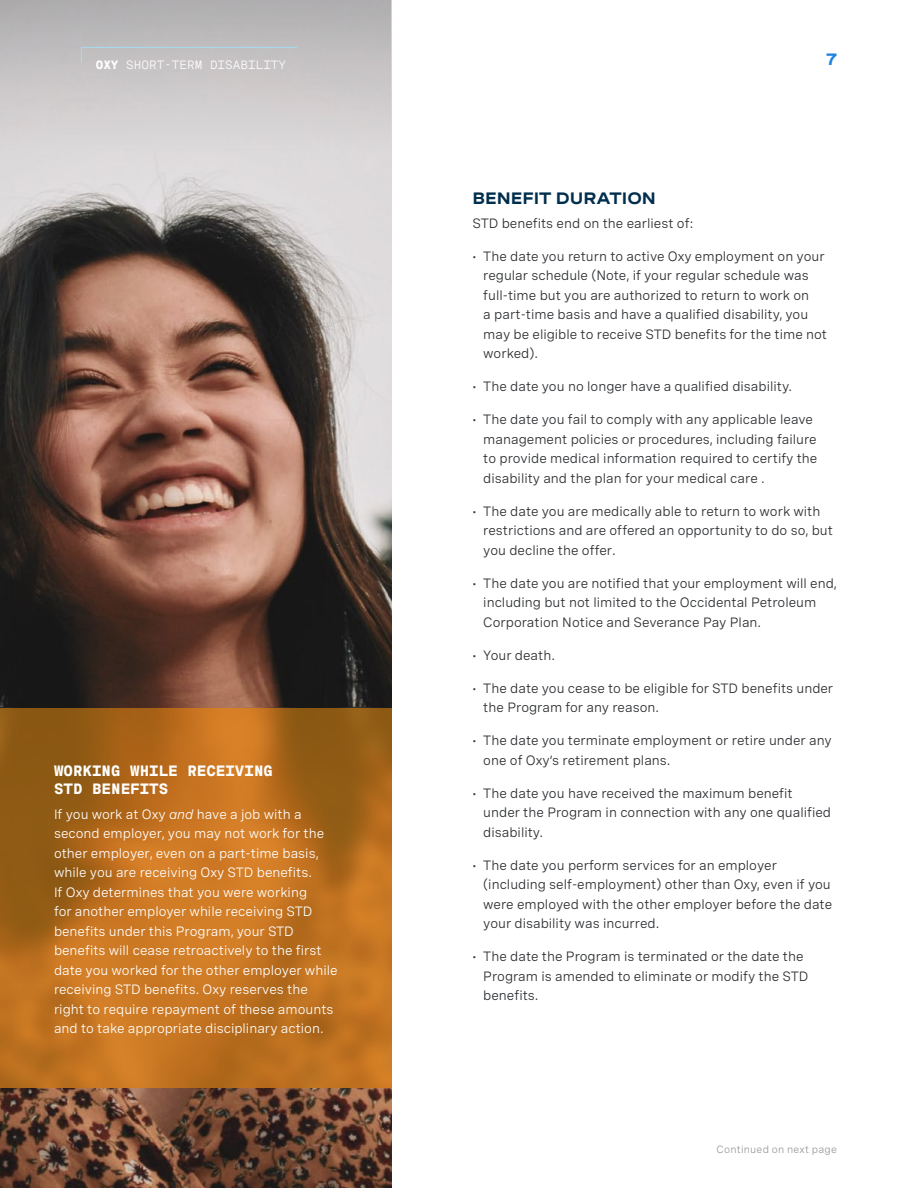
<style>
.page{position:relative;width:918px;height:1188px;background:#fff}
.page>*{position:absolute;margin:0;border:0;box-sizing:border-box;transform-origin:0 0}
.t1{font:700 16.5px "Spezia Extended";color:#002e4d}
.t2{font:700 16.5px "Spezia Mono";color:#1d83de}
.t3{font:700 15px/18px "Spezia Mono";color:#fff}
.t4{font:13.5px/19.5px "Spezia";color:#2b2d30}
.t5{font:13.5px/19.5px "Spezia";color:#fff}
.t6{font:12px "Spezia Mono";color:#fff}
.t7{font:10.5px "Spezia";letter-spacing:.02em;color:#98999b}
.s1{font-weight:700}
.s2{font-style:italic}
.s3{font-size:12px}
</style>
<div class="page">
<img style="left:0;top:162px;width:392px;height:1026px">
<svg style="left:0;top:708px;width:392px;height:380px;background:#b86e1e"></svg>
<div style="left:0;top:0;width:392px;height:162px;background:linear-gradient(to bottom,#b0aeaf,#e0ddde)"></div>
<div style="left:81px;top:47px;width:217px;height:17px;background:#c3c1c1"></div>
<p class="t6" style="left:96px;top:55px;width:192px"><span class="s1">OXY</span> SHORT-TERM DISABILITY</p>
<p class="t2" style="left:827px;top:46px;width:12px">7</p>
<p class="t3" style="left:54px;top:761px;width:221px">WORKING WHILE RECEIVING<br>STD BENEFITS</p>
<p class="t5" style="left:54px;top:804px;width:285px">If you work at Oxy <span class="s2">and</span> have a job with a second employer, you may not work for the other employer, even on a part-time basis, while you are receiving Oxy STD benefits.<br>If Oxy determines that you were working<br>for another employer while receiving STD benefits under this Program, your STD benefits will cease retroactively to the first date you worked for the other employer while receiving STD benefits. Oxy reserves the right to require repayment of these amounts and to take appropriate disciplinary action.</p>
<p class="t1" style="left:472px;top:185px;width:185px">BENEFIT DURATION</p>
<p class="t4" style="left:472px;top:212px;width:222px">STD benefits end on the earliest of:</p>
<p class="t4" style="left:483px;top:245px;width:345px;text-indent:-11px"><span class="s3">•</span> The date you return to active Oxy employment on your regular schedule (Note, if your regular schedule was full-time but you are authorized to return to work on<br>a part-time basis and have a qualified disability, you may be eligible to receive STD benefits for the time not worked).</p>
<p class="t4" style="left:472px;top:376px;width:321px"><span class="s3">•</span> The date you no longer have a qualified disability.</p>
<p class="t4" style="left:483px;top:409px;width:336px;text-indent:-11px"><span class="s3">•</span> The date you fail to comply with any applicable leave management policies or procedures, including failure to provide medical information required to certify the disability and the plan for your medical care .</p>
<p class="t4" style="left:483px;top:500px;width:351px;text-indent:-11px"><span class="s3">•</span> The date you are medically able to return to work with restrictions and are offered an opportunity to do so, but you decline the offer.</p>
<p class="t4" style="left:483px;top:572px;width:355px;text-indent:-11px"><span class="s3">•</span> The date you are notified that your employment will end, including but not limited to the Occidental Petroleum<br>Corporation Notice and Severance Pay Plan.</p>
<p class="t4" style="left:472px;top:644px;width:84px"><span class="s3">•</span> Your death.</p>
<p class="t4" style="left:483px;top:677px;width:352px;text-indent:-11px"><span class="s3">•</span> The date you cease to be eligible for STD benefits under the Program for any reason.</p>
<p class="t4" style="left:483px;top:730px;width:350px;text-indent:-11px"><span class="s3">•</span> The date you terminate employment or retire under any one of Oxy’s retirement plans.</p>
<p class="t4" style="left:483px;top:782px;width:349px;text-indent:-11px"><span class="s3">•</span> The date you have received the maximum benefit under the Program in connection with any one qualified disability.</p>
<p class="t4" style="left:483px;top:854px;width:350px;text-indent:-11px"><span class="s3">•</span> The date you perform services for an employer (including self-employment) other than Oxy, even if you were employed with the other employer before the date your disability was incurred.</p>
<p class="t4" style="left:483px;top:946px;width:327px;text-indent:-11px"><span class="s3">•</span> The date the Program is terminated or the date the<br>Program is amended to eliminate or modify the STD benefits.</p>
<p class="t7" style="left:717px;top:1141px;width:122px">Continued on next page</p>
</div>
